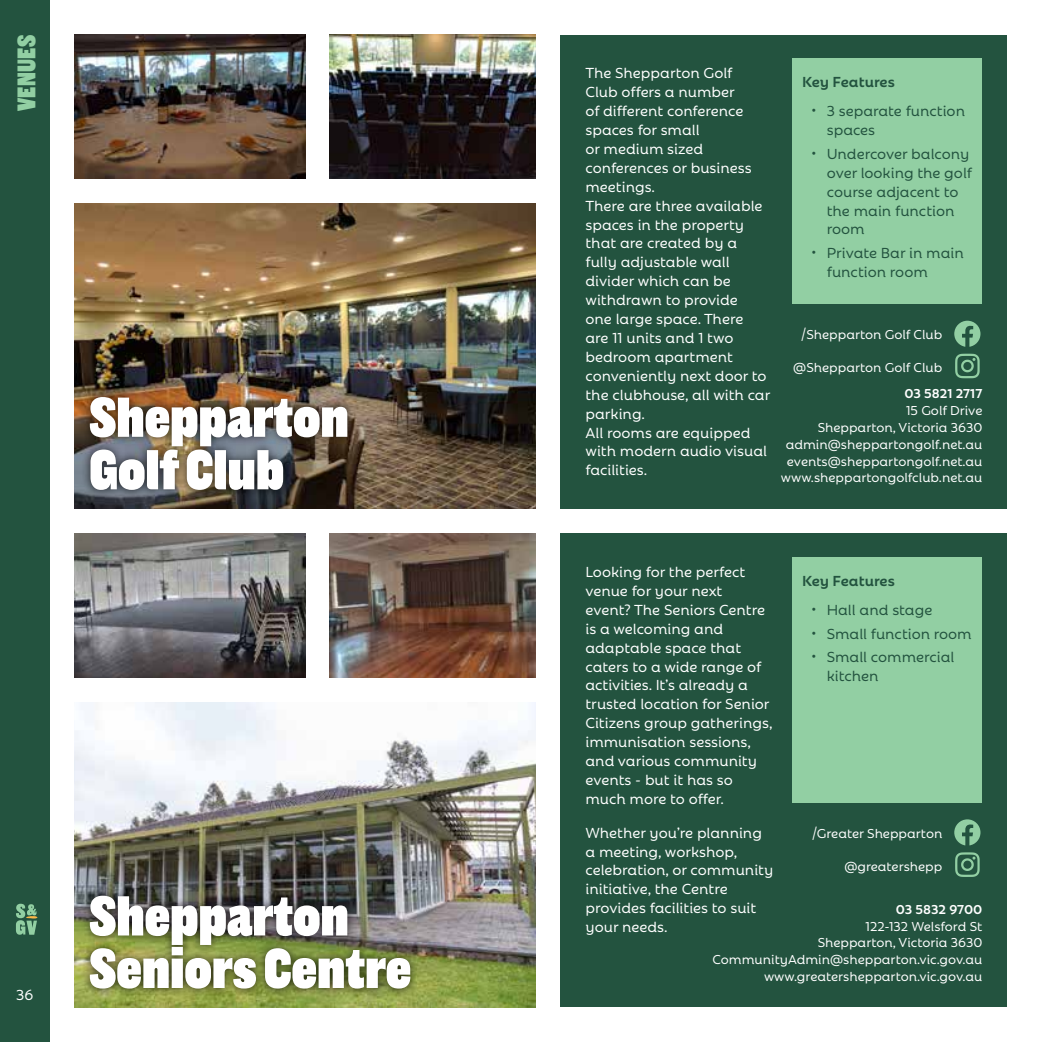
<style>
.page{position:relative;width:1042px;height:1042px;background:#fff}
.page>*{position:absolute;margin:0;border:0;box-sizing:border-box;transform-origin:0 0}
.t1{font:900 57.75px/52.5px "Americane Cond";color:#fff}
.t2{font:900 26.25px "Americane Cond";letter-spacing:.015em;color:#92cfa3}
.t3{font:500 15.75px/18.9px "Rebrand Dis";color:#fff}
.t4{font:500 15.75px/18.9px "Rebrand Dis";color:#23533f}
.t5{font:700 15.75px "Rebrand Dis";color:#23533f}
.t6{font:500 14px/16.8px "Rebrand Dis";color:#fff;text-align:right}
.t7{font:700 14px "Rebrand Dis";color:#fff}
</style>
<div class="page">
<div style="left:0;top:0;width:50px;height:1042px;background:#23533f"></div>
<svg style="left:16px;top:904px;width:21px;height:30px"></svg>
<img style="left:74px;top:203px;width:462px;height:305px">
<div style="left:561px;top:35px;width:446px;height:473px;background:#23533f"></div>
<svg style="left:955px;top:354px;width:24px;height:24px"></svg>
<svg style="left:954px;top:321px;width:26px;height:26px"></svg>
<img style="left:74px;top:35px;width:231px;height:144px">
<img style="left:330px;top:35px;width:206px;height:144px">
<div style="left:792px;top:58px;width:189px;height:246px;background:#92cfa3"></div>
<div style="left:81px;top:387px;width:276px;height:112px;background:#000;opacity:.75"></div>
<img style="left:74px;top:702px;width:462px;height:305px">
<div style="left:561px;top:533px;width:446px;height:474px;background:#23533f"></div>
<svg style="left:955px;top:852px;width:24px;height:25px"></svg>
<svg style="left:954px;top:819px;width:26px;height:26px"></svg>
<img style="left:74px;top:533px;width:231px;height:144px">
<img style="left:330px;top:533px;width:206px;height:144px">
<div style="left:792px;top:557px;width:189px;height:246px;background:#92cfa3"></div>
<div style="left:81px;top:886px;width:338px;height:112px;background:#000;opacity:.75"></div>
<h2 class="t2" style="left:11px;top:111px;width:78px;rotate:-90deg">VENUES</h2>
<h1 class="t1" style="left:89px;top:392px;width:261px">Shepparton<br>Golf Club</h1>
<p class="t3" style="left:16px;top:984px;width:19px">36</p>
<h1 class="t1" style="left:89px;top:891px;width:323px">Shepparton<br>Seniors Centre</h1>
<p class="t3" style="left:585px;top:62px;width:186px">The Shepparton Golf<br>Club offers a number<br>of different conference spaces for small<br>or medium sized conferences or business meetings.<br>There are three available spaces in the property that are created by a fully adjustable wall divider which can be withdrawn to provide<br>one large space. There are 11 units and 1 two bedroom apartment conveniently next door to the clubhouse, all with car parking.<br>All rooms are equipped with modern audio visual facilities.</p>
<p class="t5" style="left:802px;top:70px;width:94px">Key Features</p>
<p class="t4" style="left:827px;top:100px;width:140px;text-indent:-16px">• 3 separate function spaces</p>
<p class="t4" style="left:827px;top:143px;width:147px;text-indent:-16px">• Undercover balcony over looking the golf course adjacent to the main function room</p>
<p class="t4" style="left:827px;top:242px;width:138px;text-indent:-16px">• Private Bar in main function room</p>
<p class="t6" style="left:801px;top:325px;width:143px">/Shepparton Golf Club</p>
<p class="t6" style="left:793px;top:358px;width:151px">@Shepparton Golf Club</p>
<p class="t7" style="left:904px;top:383px;width:79px">03 5821 2717</p>
<p class="t6" style="left:781px;top:401px;width:203px">15 Golf Drive<br>Shepparton, Victoria 3630 admin@sheppartongolf.net.au events@sheppartongolf.net.au www.sheppartongolfclub.net.au</p>
<p class="t3" style="left:585px;top:561px;width:189px">Looking for the perfect venue for your next<br>event? The Seniors Centre is a welcoming and adaptable space that caters to a wide range of activities. It’s already a trusted location for Senior<br>Citizens group gatherings, immunisation sessions, and various community events - but it has so much more to offer.</p>
<p class="t3" style="left:585px;top:822px;width:189px">Whether you’re planning a meeting, workshop, celebration, or community initiative, the Centre provides facilities to suit your needs.</p>
<p class="t5" style="left:802px;top:568px;width:94px">Key Features</p>
<p class="t4" style="left:811px;top:599px;width:123px">• Hall and stage</p>
<p class="t4" style="left:811px;top:623px;width:162px">• Small function room</p>
<p class="t4" style="left:827px;top:646px;width:129px;text-indent:-16px">• Small commercial kitchen</p>
<p class="t6" style="left:812px;top:824px;width:132px">/Greater Shepparton</p>
<p class="t6" style="left:844px;top:856px;width:100px">@greatershepp</p>
<p class="t7" style="left:896px;top:898px;width:88px">03 5832 9700</p>
<p class="t6" style="left:712px;top:916px;width:271px">122-132 Welsford St<br>Shepparton, Victoria 3630<br>CommunityAdmin@shepparton.vic.gov.au www.greatershepparton.vic.gov.au</p>
</div>
